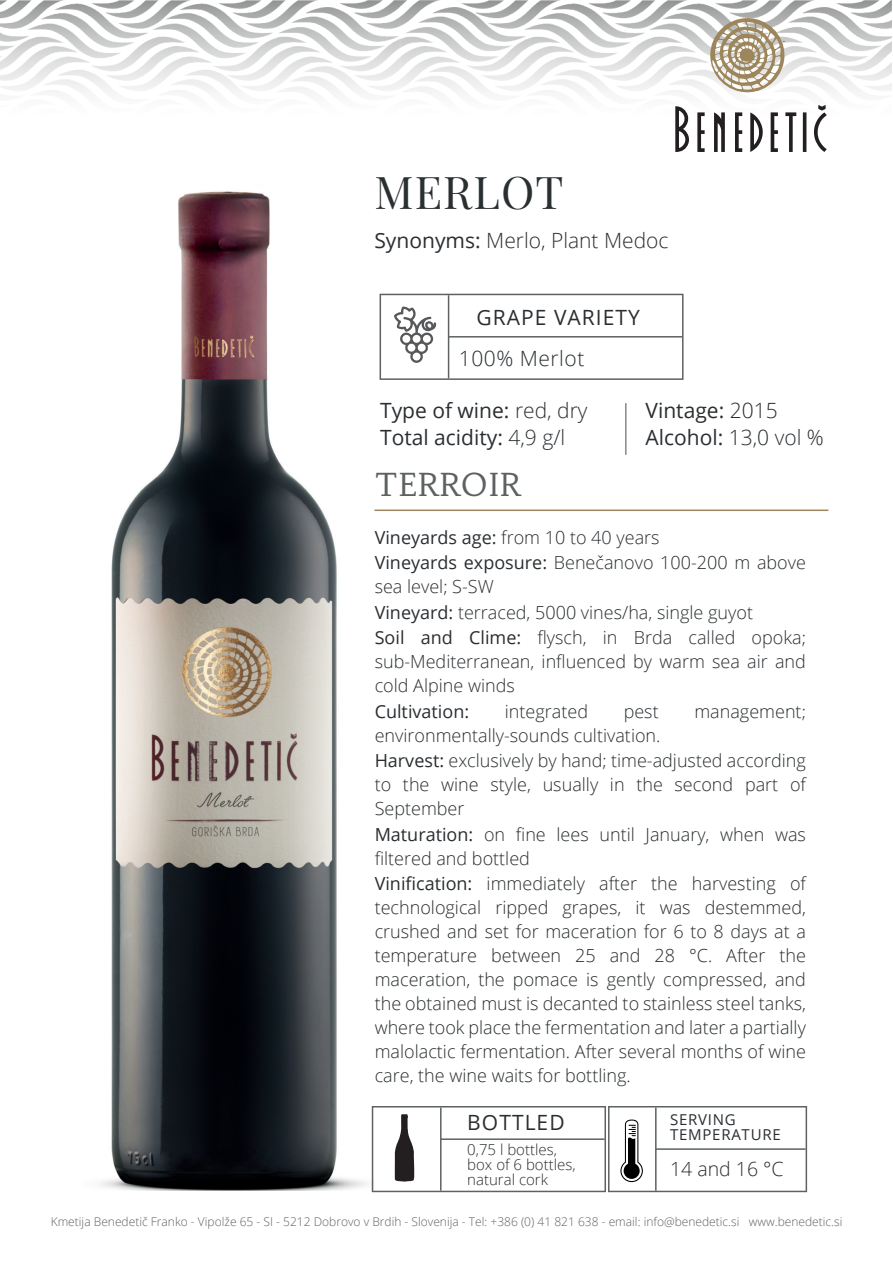
<style>
.page{position:relative;width:893px;height:1263px;background:#fff}
.page>*{position:absolute;margin:0;border:0;box-sizing:border-box;transform-origin:0 0}
.t1{font:45px "Playfair Display";letter-spacing:.025em;color:#2a2f32}
.t2{font:31.5px "Habibi";letter-spacing:.025em;color:#5d6162}
.t3{font:21px/27px "Open Sans";color:#2a2e31}
.t4{font:300 21px "Open Sans";color:#2a2e31}
.t5{font:21px "Open Sans";letter-spacing:.05em;color:#2a2e31}
.t6{font:300 21px "Open Sans";letter-spacing:.025em;color:#2a2e31}
.t7{font:300 19.5px "Open Sans";color:#292d2f}
.t8{font:300 18px/24.3px "Open Sans";color:#292d2f}
.t9{font:300 18px/24.8px "Open Sans";color:#2a2e31}
.t10{font:18px "Open Sans";color:#2a2e31}
.t11{font:300 15px/15px "Open Sans";color:#292d2f}
.t12{font:15px/15px "Open Sans";letter-spacing:.05em;color:#2a2e31}
.t13{font:300 12px "Open Sans";color:#5d6162}
.s1{font-weight:400}
.s2{font-weight:300}
.s3{color:#2a2e31}
</style>
<div class="page">
<img style="left:100px;top:378px;width:272px;height:813px">
<hr style="left:625px;top:403px;width:1px;height:52px;background:#5d6162">
<img style="left:0;top:0;width:891px;height:378px">
<svg style="left:675px;top:106px;width:14px;height:46px"></svg>
<svg style="left:803px;top:112px;width:3px;height:40px"></svg>
<svg style="left:697px;top:112px;width:8px;height:40px"></svg>
<svg style="left:771px;top:112px;width:7px;height:40px"></svg>
<svg style="left:785px;top:112px;width:11px;height:40px"></svg>
<svg style="left:714px;top:112px;width:11px;height:40px"></svg>
<svg style="left:735px;top:112px;width:7px;height:40px"></svg>
<svg style="left:814px;top:105px;width:13px;height:47px"></svg>
<svg style="left:750px;top:112px;width:13px;height:40px"></svg>
<svg style="left:710px;top:18px;width:75px;height:74px"></svg>
<svg style="left:380px;top:294px;width:303px;height:86px"></svg>
<hr style="left:448px;top:295px;width:1px;height:83px;background:#5d6162">
<hr style="left:449px;top:336px;width:233px;height:2px;background:#5d6162">
<svg style="left:372px;top:1106px;width:435px;height:86px"></svg>
<hr style="left:374px;top:509px;width:454px;height:2px;background:#9d865b">
<h1 class="t1" style="left:374px;top:164px;width:191px">MERLOT</h1>
<p class="t4" style="left:374px;top:226px;width:296px"><span class="s1">Synonyms:</span> Merlo, Plant Medoc</p>
<p class="t5" style="left:476px;top:302px;width:165px">GRAPE VARIETY</p>
<p class="t6" style="left:459px;top:343px;width:127px">100% Merlot</p>
<p class="t3" style="left:380px;top:396px;width:209px">Type of wine: <span class="s2">red, dry<br></span>Total acidity: <span class="s2">4,9 g/l</span></p>
<h2 class="t2" style="left:374px;top:465px;width:148px">TERROIR</h2>
<p class="t3" style="left:646px;top:396px;width:180px">Vintage: <span class="s2">2015<br></span>Alcohol: <span class="s2">13,0 vol %</span></p>
<p class="t9" style="left:375px;top:524px;width:433px"><span class="s1">Vineyards age:</span> from 10 to 40 years<br><span class="s1">Vineyards exposure:</span> Benečanovo 100-200 m above sea level; S-SW<br><span class="s1">Vineyard:</span> terraced, 5000 vines/ha, single guyot<br><span class="s1">Soil and Clime:</span> flysch, in Brda called opoka; sub-Mediterranean, influenced by warm sea air and cold Alpine winds</p>
<p class="t10" style="left:375px;top:698px;width:96px">Cultivation:</p>
<p class="t9" style="left:505px;top:698px;width:85px">integrated</p>
<p class="t9" style="left:624px;top:698px;width:37px">pest</p>
<p class="t9" style="left:694px;top:698px;width:113px">management;</p>
<p class="t8" style="left:375px;top:722px;width:433px"><span class="s3">environmentally-sounds cultivation.<br></span><span class="s1">Harvest:</span> exclusively by hand; time-adjusted according to the wine style, usually in the second part of September<br><span class="s1">Maturation:</span> on fine lees until January, when was filtered and bottled<br><span class="s1">Vinification:</span> immediately after the harvesting of technological ripped grapes, it was destemmed, crushed and set for maceration for 6 to 8 days at a temperature between 25 and 28 °C. After the maceration, the pomace is gently compressed, and the obtained must is decanted to stainless steel tanks, where took place the fermentation and later a partially malolactic fermentation. After several months of wine care, the wine waits for bottling.</p>
<p class="t5" style="left:467px;top:1107px;width:99px">BOTTLED</p>
<p class="t12" style="left:670px;top:1112px;width:112px">SERVING<br>TEMPERATURE</p>
<p class="t11" style="left:467px;top:1142px;width:110px">0,75 l bottles, box of 6 bottles, natural cork</p>
<p class="t7" style="left:670px;top:1155px;width:115px">14 and 16 °C</p>
<p class="t13" style="left:51px;top:1213px;width:793px">Kmetija Benedetič Franko - Vipolže 65 - SI - 5212 Dobrovo v Brdih - Slovenija - Tel: +386 (0) 41 821 638 - email: info@benedetic.si www.benedetic.si</p>
</div>
